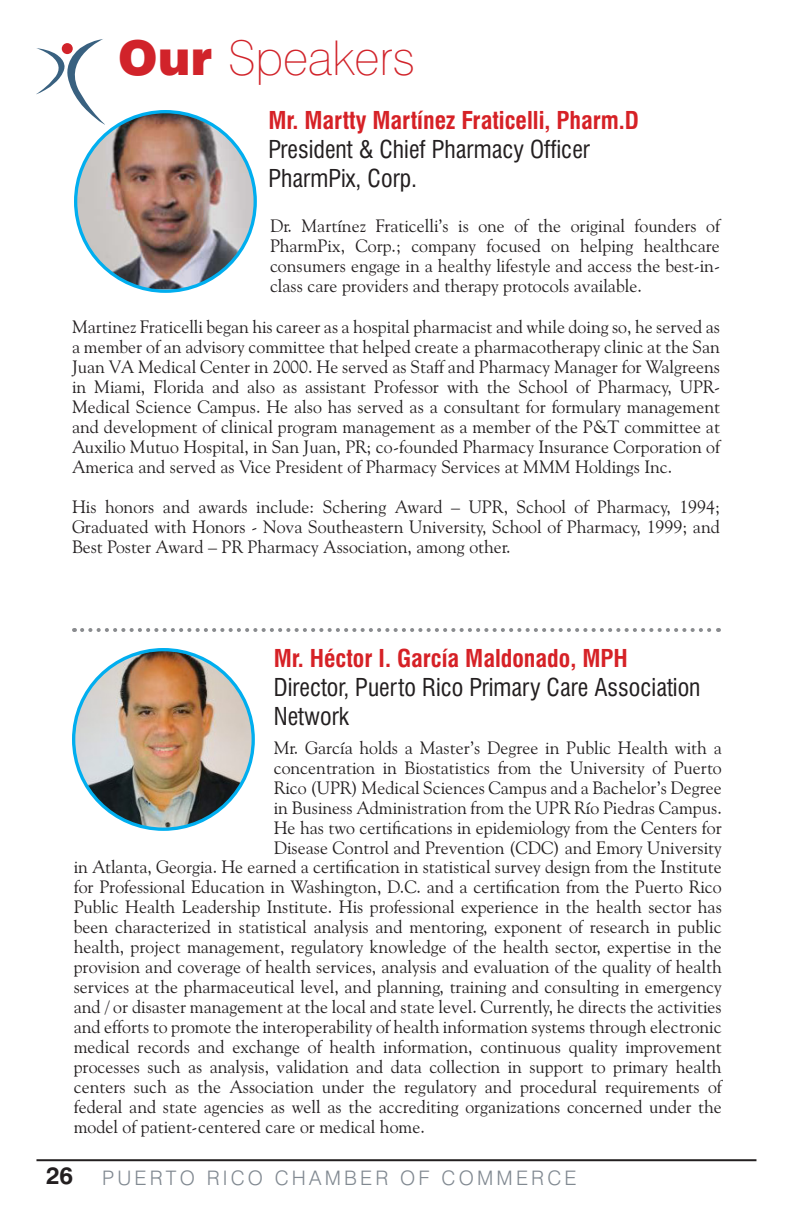
<style>
.page{position:relative;width:792px;height:1224px;background:#fff}
.page>*{position:absolute;margin:0;border:0;box-sizing:border-box;transform-origin:0 0}
.t1{font:100 48px "Swiss 721 BT";color:#d1232a}
.t2{font:condensed 24px/28.8px "Swiss 721 BT";color:#231f20}
.t3{font:700 condensed 24px "Swiss 721 BT";color:#d62126}
.t4{font:300 20px "Swiss 721 BT";letter-spacing:.16em;color:#818991}
.t5{font:18px/20px "Goudy Old Style BT";color:#231f20;text-align:justify}
.s1{font-weight:900}
.s2{font-weight:700;font-size:24px;color:#231f20}
</style>
<div class="page">
<svg style="left:82px;top:628px;width:637px;height:4px"></svg>
<svg style="left:36px;top:39px;width:67px;height:73px"></svg>
<div style="left:62px;top:43px;width:11px;height:11px;background:#d1232a;border-radius:50%"></div>
<hr style="left:36px;top:1159px;width:720px;height:2px;background:#231f20">
<img style="left:74px;top:650px;width:179px;height:179px;border-radius:90px">
<img style="left:76px;top:112px;width:179px;height:177px">
<p class="t1" style="left:118px;top:28px;width:299px"><span class="s1">Our</span> Speakers</p>
<p class="t3" style="left:268px;top:106px;width:372px">Mr. Martty Martínez Fraticelli, Pharm.D</p>
<p class="t2" style="left:268px;top:135px;width:323px">President &amp; Chief Pharmacy Officer</p>
<p class="t2" style="left:268px;top:164px;width:150px">PharmPix, Corp.</p>
<p class="t5" style="left:270px;top:215px;width:452px">Dr. Martínez Fraticelli’s is one of the original founders of PharmPix, Corp.; company focused on helping healthcare consumers engage in a healthy lifestyle and access the best-in&shy;class care providers and therapy protocols available.</p>
<p class="t5" style="left:72px;top:316px;width:650px">Martinez Fraticelli began his career as a hospital pharmacist and while doing so, he served as a member of an advisory committee that helped create a pharmacotherapy clinic at the San Juan VA Medical Center in 2000. He served as Staff and Pharmacy Manager for Walgreens in Miami, Florida and also as assistant Professor with the School of Pharmacy, UPR-Medical Science Campus. He also has served as a consultant for formulary management and development of clinical program management as a member of the P&amp;T committee at Auxilio Mutuo Hospital, in San Juan, PR; co-founded Pharmacy Insurance Corporation of America and served as Vice President of Pharmacy Services at MMM Holdings Inc.</p>
<p class="t5" style="left:72px;top:496px;width:649px">His honors and awards include: Schering Award – UPR, School of Pharmacy, 1994; Graduated with Honors - Nova Southeastern University, School of Pharmacy, 1999; and Best Poster Award – PR Pharmacy Association, among other.</p>
<p class="t3" style="left:274px;top:644px;width:356px">Mr. Héctor I. García Maldonado, MPH</p>
<p class="t2" style="left:274px;top:673px;width:428px">Director, Puerto Rico Primary Care Association<br>Network</p>
<p class="t5" style="left:274px;top:738px;width:450px">Mr. García holds a Master’s Degree in Public Health with a concentration in Biostatistics from the University of Puerto Rico (UPR) Medical Sciences Campus and a Bachelor’s Degree in Business Administration from the UPR Río Piedras Campus.<br>He has two certifications in epidemiology from the Centers for Disease Control and Prevention (CDC) and Emory University</p>
<p class="t5" style="left:74px;top:856px;width:650px">in Atlanta, Georgia. He earned a certification in statistical survey design from the Institute for Professional Education in Washington, D.C. and a certification from the Puerto Rico Public Health Leadership Institute. His professional experience in the health sector has been characterized in statistical analysis and mentoring, exponent of research in public health, project management, regulatory knowledge of the health sector, expertise in the provision and coverage of health services, analysis and evaluation of the quality of health services at the pharmaceutical level, and planning, training and consulting in emergency and / or disaster management at the local and state level. Currently, he directs the activities and efforts to promote the interoperability of health information systems through electronic medical records and exchange of health information, continuous quality improvement processes such as analysis, validation and data collection in support to primary health centers such as the Association under the regulatory and procedural requirements of federal and state agencies as well as the accrediting organizations concerned under the model of patient-centered care or medical home.</p>
<p class="t4" style="left:46px;top:1166px;width:532px"><span class="s2">26</span> PUERTO RICO CHAMBER OF COMMERCE</p>
</div>
